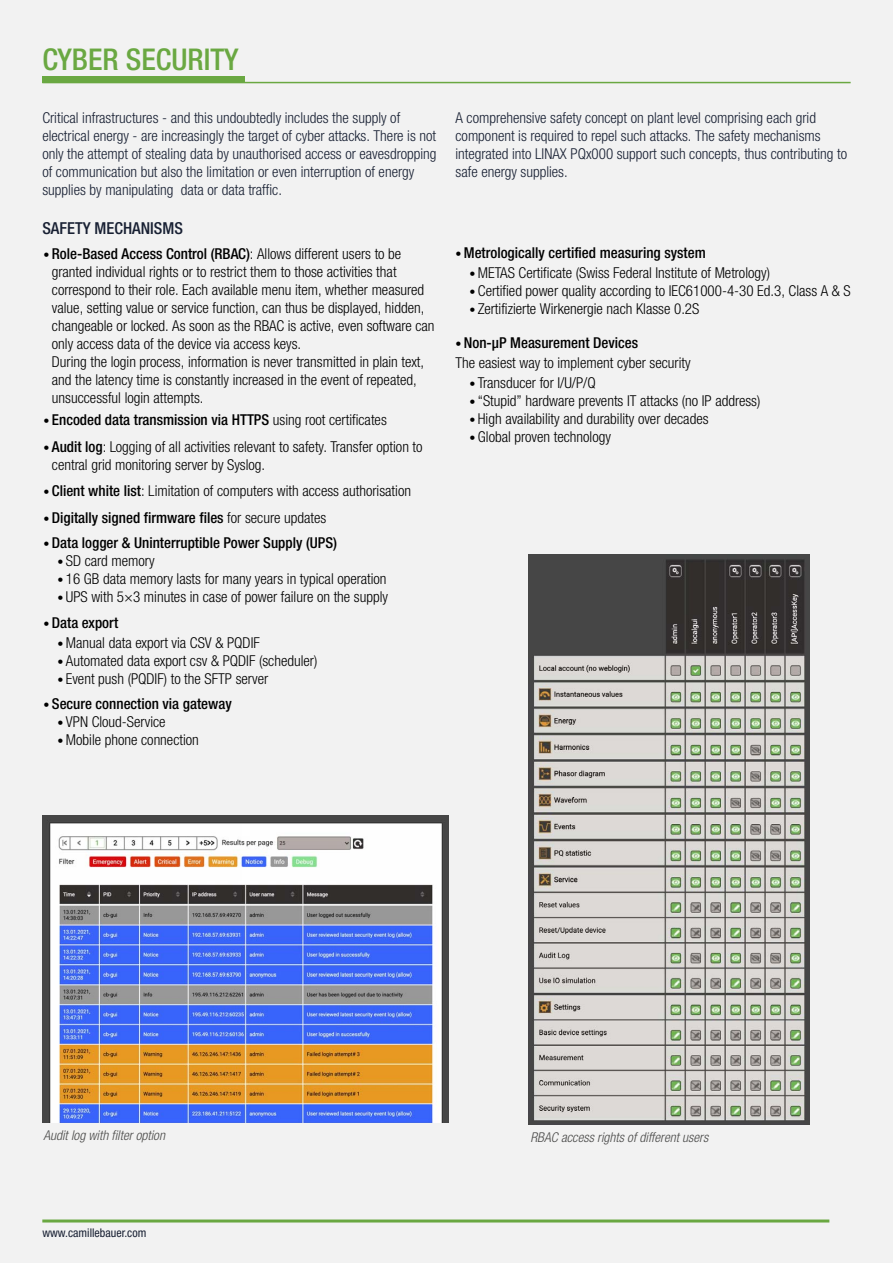
<style>
.page{position:relative;width:893px;height:1263px;background:#fff}
.page>*{position:absolute;margin:0;border:0;box-sizing:border-box;transform-origin:0 0}
.t1{font:500 condensed 30px "Helvetica Neue LTW1 G";color:#6aa842}
.t2{font:500 condensed 16.5px "Helvetica Neue LTW1 G";color:#182033}
.t3{font:300 condensed 15px/18px "Helvetica Neue LTW1 G";color:#000}
.t4{font:300 condensed 15px/18px "Helvetica Neue LTW1 G";color:#182033}
.t5{font:500 condensed 15px "Helvetica Neue LTW1 G";color:#000}
.t6{font:italic 300 condensed 13.5px "Helvetica Neue LT Pro";color:#4b4b4a}
.t7{font:condensed 12px "Helvetica Neue LTW1 G";color:#182033}
.s1{font-weight:400;font-size:12px}
.s2{font-weight:500}
.s3{font-weight:300}
.s4{font-weight:300;font-size:12px}
.s5{font-size:12px}
</style>
<div class="page">
<div style="left:0;top:0;width:892px;height:1263px;background:#f2f2f2"></div>
<hr style="left:42px;top:1220px;width:787px;height:3px;background:#6aa842">
<div style="left:42px;top:76px;width:203px;height:6px;background:#6aa842"></div>
<hr style="left:42px;top:82px;width:808px;height:1px;background:#6aa842">
<img style="left:42px;top:816px;width:406px;height:307px">
<img style="left:528px;top:555px;width:281px;height:570px">
<h1 class="t1" style="left:42px;top:49px;width:198px">CYBER SECURITY</h1>
<p class="t4" style="left:42px;top:110px;width:395px">Critical infrastructures - and this undoubtedly includes the supply of electrical energy - are increasingly the target of cyber attacks. There is not only the attempt of stealing data by unauthorised access or eavesdropping of communication but also the limitation or even interruption of energy supplies by manipulating data or data traffic.</p>
<p class="t4" style="left:455px;top:110px;width:393px">A comprehensive safety concept on plant level comprising each grid component is required to repel such attacks. The safety mechanisms integrated into LINAX PQx000 support such concepts, thus contributing to safe energy supplies.</p>
<p class="t2" style="left:42px;top:222px;width:142px">SAFETY MECHANISMS</p>
<p class="t3" style="left:52px;top:246px;width:384px;text-indent:-9px"><span class="s1">•</span> <span class="s2">Role-Based Access Control (RBAC)</span>: Allows different users to be granted individual rights or to restrict them to those activities that correspond to their role. Each available menu item, whether measured value, setting value or service function, can thus be displayed, hidden, changeable or locked. As soon as the RBAC is active, even software can only access data of the device via access keys.<br>During the login process, information is never transmitted in plain text, and the latency time is constantly increased in the event of repeated, unsuccessful login attempts.</p>
<p class="t5" style="left:43px;top:414px;width:345px"><span class="s1">•</span> Encoded data transmission via HTTPS <span class="s3">using root certificates</span></p>
<p class="t3" style="left:52px;top:439px;width:372px;text-indent:-9px"><span class="s1">•</span> <span class="s2">Audit log</span>: Logging of all activities relevant to safety. Transfer option to central grid monitoring server by Syslog.</p>
<p class="t3" style="left:43px;top:484px;width:369px"><span class="s1">•</span> <span class="s2">Client white list</span>: Limitation of computers with access authorisation</p>
<p class="t5" style="left:43px;top:512px;width:284px"><span class="s1">•</span> Digitally signed firmware files <span class="s3">for secure updates</span></p>
<p class="t5" style="left:43px;top:537px;width:295px"><span class="s1">•</span> Data logger &amp; Uninterruptible Power Supply (UPS)</p>
<p class="t3" style="left:57px;top:553px;width:99px"><span class="s1">•</span> SD card memory</p>
<p class="t3" style="left:57px;top:571px;width:331px"><span class="s1">•</span> 16 GB data memory lasts for many years in typical operation</p>
<p class="t3" style="left:57px;top:589px;width:332px"><span class="s1">•</span> UPS with 5×3 minutes in case of power failure on the supply</p>
<p class="t5" style="left:43px;top:617px;width:76px"><span class="s1">•</span> Data export</p>
<p class="t3" style="left:57px;top:635px;width:204px"><span class="s1">•</span> Manual data export via CSV &amp; PQDIF</p>
<p class="t3" style="left:57px;top:653px;width:261px"><span class="s1">•</span> Automated data export csv &amp; PQDIF (scheduler)</p>
<p class="t3" style="left:57px;top:671px;width:212px"><span class="s1">•</span> Event push (PQDIF) to the SFTP server</p>
<p class="t5" style="left:43px;top:698px;width:190px"><span class="s1">•</span> Secure connection via gateway</p>
<p class="t3" style="left:57px;top:714px;width:110px"><span class="s1">•</span> VPN Cloud-Service</p>
<p class="t3" style="left:57px;top:732px;width:143px"><span class="s1">•</span> Mobile phone connection</p>
<p class="t5" style="left:455px;top:247px;width:252px"><span class="s4">•</span> Metrologically certified measuring system</p>
<p class="t3" style="left:469px;top:265px;width:302px"><span class="s5">•</span> METAS Certificate (Swiss Federal Institute of Metrology)</p>
<p class="t3" style="left:469px;top:283px;width:383px"><span class="s5">•</span> Certified power quality according to IEC61000-4-30 Ed.3, Class A &amp; S</p>
<p class="t3" style="left:469px;top:301px;width:231px"><span class="s5">•</span> Zertifizierte Wirkenergie nach Klasse 0.2S</p>
<p class="t3" style="left:455px;top:335px;width:237px;line-height:19.5px"><span class="s5">•</span> <span class="s2">Non-μP Measurement Devices<br></span>The easiest way to implement cyber security</p>
<p class="t3" style="left:469px;top:376px;width:128px"><span class="s1">•</span> Transducer for I/U/P/Q</p>
<p class="t3" style="left:469px;top:394px;width:292px"><span class="s1">•</span> “Stupid” hardware prevents IT attacks (no IP address)</p>
<p class="t3" style="left:469px;top:412px;width:241px"><span class="s1">•</span> High availability and durability over decades</p>
<p class="t3" style="left:469px;top:430px;width:143px"><span class="s1">•</span> Global proven technology</p>
<p class="t6" style="left:43px;top:1131px;width:123px">Audit log with filter option</p>
<p class="t6" style="left:530px;top:1133px;width:179px">RBAC access rights of different users</p>
<p class="t7" style="left:42px;top:1228px;width:105px">www.camillebauer.com</p>
</div>
